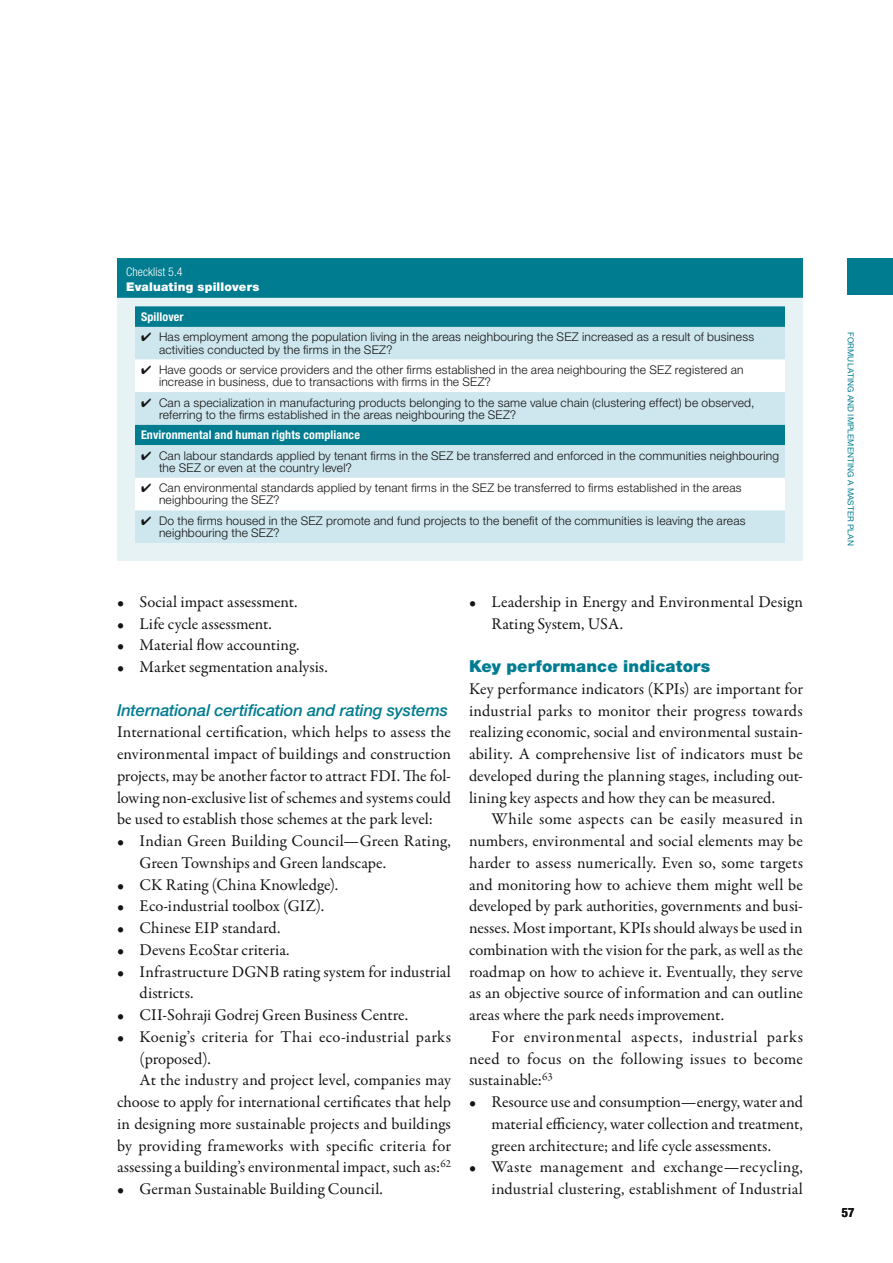
<style>
.page{position:relative;width:893px;height:1263px;background:#fff}
.page>*{position:absolute;margin:0;border:0;box-sizing:border-box;transform-origin:0 0}
.t1{font:16.5px/21.8px "Garamond Premr Pro";letter-spacing:.005em;color:#131413;text-align:justify}
.t2{font:italic 500 16.5px "Helvetica Neue LT Std";letter-spacing:-.01em;color:#007c90}
.t3{font:900 16.5px "Helvetica Neue LT Std";letter-spacing:.005em;color:#007c90}
.t4{font:700 condensed 12.75px "Helvetica Neue LT Std";color:#131413}
.t5{font:300 12px/12px "Helvetica Neue LT Std";letter-spacing:.015em;color:#131413}
.t6{font:700 condensed 12px "Helvetica Neue LT Std";letter-spacing:.015em;color:#fff}
.t7{font:900 12px "Helvetica Neue LT Std";letter-spacing:.02em;color:#fff}
.t8{font:300 condensed 12px "Helvetica Neue LT Std";letter-spacing:.01em;color:#fff}
.t9{font:8.25px "Helvetica Neue LT Std";letter-spacing:.02em;color:#007c90}
</style>
<div class="page">
<div style="left:848px;top:259px;width:45px;height:36px;background:#007c90"></div>
<div style="left:117px;top:259px;width:686px;height:302px;background:#e7f2f4"></div>
<svg style="left:135px;top:306px;width:650px;height:21px;fill:#007c90"></svg>
<div style="left:135px;top:327px;width:650px;height:216px;background:#cee6ed"></div>
<svg style="left:135px;top:359px;width:650px;height:151px"></svg>
<div style="left:117px;top:258px;width:686px;height:40px;background:#007c90"></div>
<p class="t8" style="left:126px;top:265px;width:58px">Checklist 5.4</p>
<p class="t7" style="left:126px;top:280px;width:135px">Evaluating spillovers</p>
<p class="t6" style="left:141px;top:309px;width:44px">Spillover</p>
<p class="t5" style="left:159px;top:331px;width:597px;text-indent:-18px">✔ Has employment among the population living in the areas neighbouring the SEZ increased as a result of business activities conducted by the firms in the SEZ?</p>
<p class="t5" style="left:159px;top:364px;width:586px;text-indent:-18px">✔ Have goods or service providers and the other firms established in the area neighbouring the SEZ registered an increase in business, due to transactions with firms in the SEZ?</p>
<p class="t5" style="left:159px;top:396px;width:597px;text-indent:-18px">✔ Can a specialization in manufacturing products belonging to the same value chain (clustering effect) be observed, referring to the firms established in the areas neighbouring the SEZ?</p>
<p class="t6" style="left:141px;top:428px;width:220px">Environmental and human rights compliance</p>
<p class="t5" style="left:159px;top:449px;width:621px;text-indent:-18px">✔ Can labour standards applied by tenant firms in the SEZ be transferred and enforced in the communities neighbouring the SEZ or even at the country level?</p>
<p class="t5" style="left:159px;top:482px;width:584px;text-indent:-18px">✔ Can environmental standards applied by tenant firms in the SEZ be transferred to firms established in the areas neighbouring the SEZ?</p>
<p class="t5" style="left:159px;top:514px;width:588px;text-indent:-18px">✔ Do the firms housed in the SEZ promote and fund projects to the benefit of the communities is leaving the areas neighbouring the SEZ?</p>
<p class="t1" style="left:117px;top:591px;width:182px">• Social impact assessment.</p>
<p class="t1" style="left:117px;top:613px;width:156px">• Life cycle assessment.</p>
<p class="t1" style="left:117px;top:635px;width:184px">• Material flow accounting.</p>
<p class="t1" style="left:117px;top:656px;width:212px">• Market segmentation analysis.</p>
<p class="t2" style="left:117px;top:700px;width:333px">International certification and rating systems</p>
<p class="t1" style="left:117px;top:722px;width:335px">International certification, which helps to assess the environmental impact of buildings and construction projects, may be another factor to attract FDI. The fol&shy;lowing non-exclusive list of schemes and systems could be used to establish those schemes at the park level:</p>
<p class="t1" style="left:140px;top:830px;width:313px;text-indent:-23px">• Indian Green Building Council—Green Rating,<br>Green Townships and Green landscape.</p>
<p class="t1" style="left:117px;top:874px;width:223px">• CK Rating (China Knowledge).</p>
<p class="t1" style="left:117px;top:896px;width:209px">• Eco-industrial toolbox (GIZ).</p>
<p class="t1" style="left:117px;top:917px;width:165px">• Chinese EIP standard.</p>
<p class="t1" style="left:117px;top:939px;width:174px">• Devens EcoStar criteria.</p>
<p class="t1" style="left:140px;top:961px;width:313px;text-indent:-23px">• Infrastructure DGNB rating system for industrial districts.</p>
<p class="t1" style="left:117px;top:1004px;width:293px">• CII-Sohraji Godrej Green Business Centre.</p>
<p class="t1" style="left:117px;top:1026px;width:335px">• Koenig’s criteria for Thai eco-industrial parks</p>
<p class="t1" style="left:140px;top:1048px;width:73px">(proposed).</p>
<p class="t1" style="left:140px;top:1070px;width:313px">At the industry and project level, companies may</p>
<p class="t1" style="left:117px;top:1091px;width:335px">choose to apply for international certificates that help</p>
<p class="t1" style="left:117px;top:1113px;width:335px">in designing more sustainable projects and buildings</p>
<p class="t1" style="left:117px;top:1135px;width:335px">by providing frameworks with specific criteria for</p>
<p class="t1" style="left:117px;top:1156px;width:335px">assessing a building’s environmental impact, such as:<sup>62</sup></p>
<p class="t1" style="left:117px;top:1178px;width:268px">• German Sustainable Building Council.</p>
<p class="t1" style="left:491px;top:591px;width:313px;text-indent:-23px">• Leadership in Energy and Environmental Design<br>Rating System, USA.</p>
<p class="t3" style="left:469px;top:656px;width:243px">Key performance indicators</p>
<p class="t1" style="left:469px;top:678px;width:335px">Key performance indicators (KPIs) are important for industrial parks to monitor their progress towards realizing economic, social and environmental sustain&shy;ability. A comprehensive list of indicators must be developed during the planning stages, including out&shy;lining key aspects and how they can be measured.</p>
<p class="t1" style="left:469px;top:809px;width:336px;text-indent:23px">While some aspects can be easily measured in numbers, environmental and social elements may be harder to assess numerically. Even so, some targets and monitoring how to achieve them might well be developed by park authorities, governments and busi&shy;nesses. Most important, KPIs should always be used in combination with the vision for the park, as well as the roadmap on how to achieve it. Eventually, they serve as an objective source of information and can outline areas where the park needs improvement.</p>
<p class="t1" style="left:469px;top:1026px;width:335px;text-indent:23px">For environmental aspects, industrial parks need to focus on the following issues to become sustainable:<sup>63</sup></p>
<p class="t1" style="left:491px;top:1091px;width:313px;text-indent:-23px">• Resource use and consumption—energy, water and material efficiency, water collection and treatment, green architecture; and life cycle assessments.</p>
<p class="t1" style="left:469px;top:1157px;width:335px;text-align:right">• Waste management and exchange—recycling, industrial clustering, establishment of Industrial</p>
<p class="t9" style="left:856px;top:332px;width:216px;rotate:90deg">FORMULATING AND IMPLEMENTING A MASTER PLAN</p>
<p class="t4" style="left:842px;top:1204px;width:14px">57</p>
</div>
